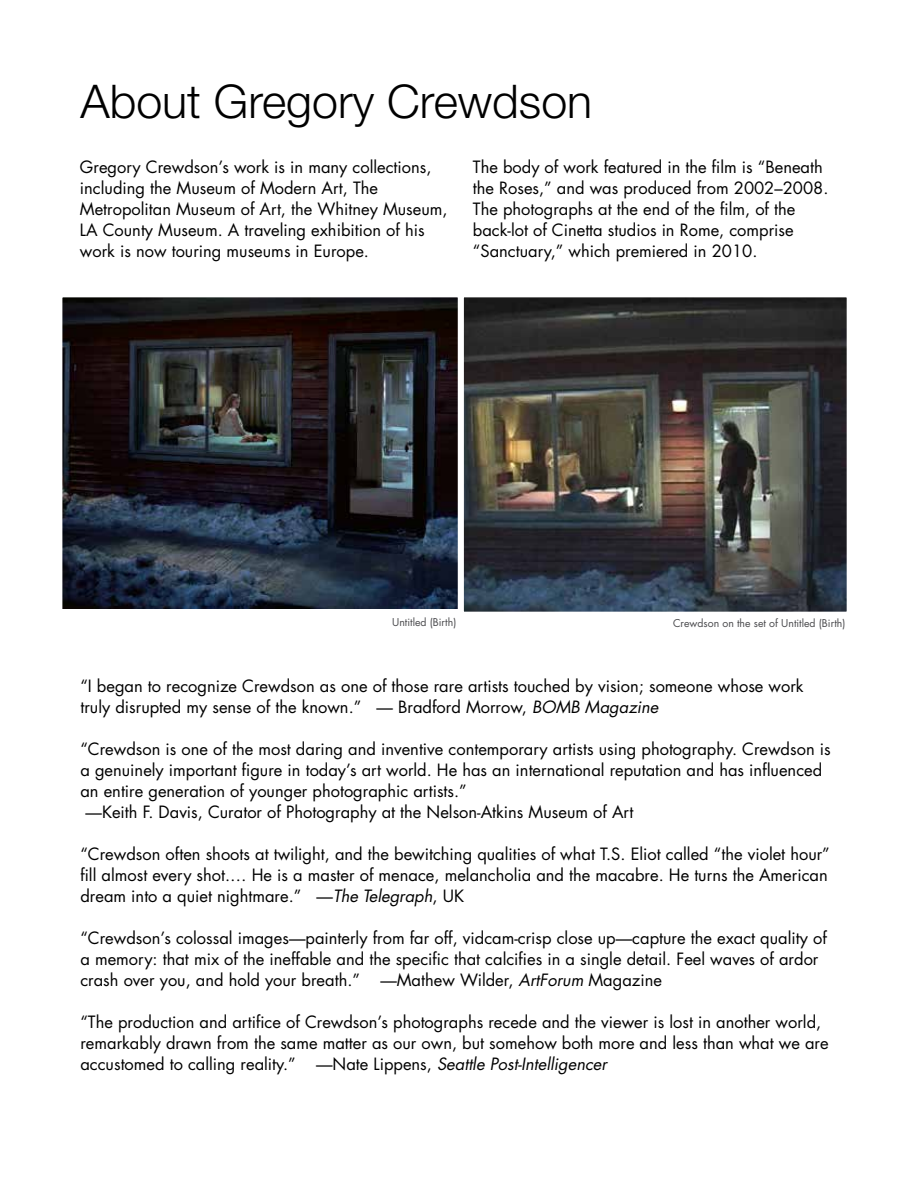
<style>
.page{position:relative;width:918px;height:1188px;background:#fff}
.page>*{position:absolute;margin:0;border:0;box-sizing:border-box;transform-origin:0 0}
.t1{font:300 46.5px "Helvetica Neue";color:#000}
.t2{font:16.5px/21px "Futura";color:#000}
.t3{font:10.5px "Futura";color:#4a4a4d}
.s1{font-style:italic}
</style>
<div class="page">
<img style="left:63px;top:298px;width:394px;height:310px">
<div style="left:59px;top:294px;width:402px;height:321px;border:3px solid #fff"></div>
<img style="left:465px;top:298px;width:381px;height:313px">
<div style="left:461px;top:294px;width:389px;height:321px;border:3px solid #fff"></div>
<h1 class="t1" style="left:80px;top:73px;width:513px">About Gregory Crewdson</h1>
<p class="t2" style="left:80px;top:156px;width:369px">Gregory Crewdson’s work is in many collections, including the Museum of Modern Art, The Metropolitan Museum of Art, the Whitney Museum, LA County Museum. A traveling exhibition of his work is now touring museums in Europe.</p>
<p class="t2" style="left:473px;top:156px;width:357px">The body of work featured in the film is “Beneath the Roses,” and was produced from 2002–2008.<br>The photographs at the end of the film, of the back-lot of Cinetta studios in Rome, comprise “Sanctuary,” which premiered in 2010.</p>
<p class="t3" style="left:392px;top:615px;width:66px">Untitled (Birth)</p>
<p class="t3" style="left:673px;top:616px;width:174px">Crewdson on the set of Untitled (Birth)</p>
<p class="t2" style="left:80px;top:676px;width:725px">“I began to recognize Crewdson as one of those rare artists touched by vision; someone whose work truly disrupted my sense of the known.” — Bradford Morrow, <span class="s1">BOMB Magazine</span></p>
<p class="t2" style="left:80px;top:739px;width:752px">“Crewdson is one of the most daring and inventive contemporary artists using photography. Crewdson is</p>
<p class="t2" style="left:80px;top:760px;width:743px">a genuinely important figure in today’s art world. He has an international reputation and has influenced</p>
<p class="t2" style="left:80px;top:781px;width:388px">an entire generation of younger photographic artists.”</p>
<p class="t2" style="left:86px;top:802px;width:549px">—Keith F. Davis, Curator of Photography at the Nelson-Atkins Museum of Art</p>
<p class="t2" style="left:80px;top:844px;width:751px">“Crewdson often shoots at twilight, and the bewitching qualities of what T.S. Eliot called “the violet hour” fill almost every shot.… He is a master of menace, melancholia and the macabre. He turns the American dream into a quiet nightmare.” —<span class="s1">The Telegraph</span>, UK</p>
<p class="t2" style="left:80px;top:928px;width:748px">“Crewdson’s colossal images—painterly from far off, vidcam-crisp close up—capture the exact quality of a memory: that mix of the ineffable and the specific that calcifies in a single detail. Feel waves of ardor crash over you, and hold your breath.” —Mathew Wilder, <span class="s1">ArtForum</span> Magazine</p>
<p class="t2" style="left:80px;top:1012px;width:750px">“The production and artifice of Crewdson’s photographs recede and the viewer is lost in another world, remarkably drawn from the same matter as our own, but somehow both more and less than what we are accustomed to calling reality.” —Nate Lippens, <span class="s1">Seattle Post-Intelligencer</span></p>
</div>
